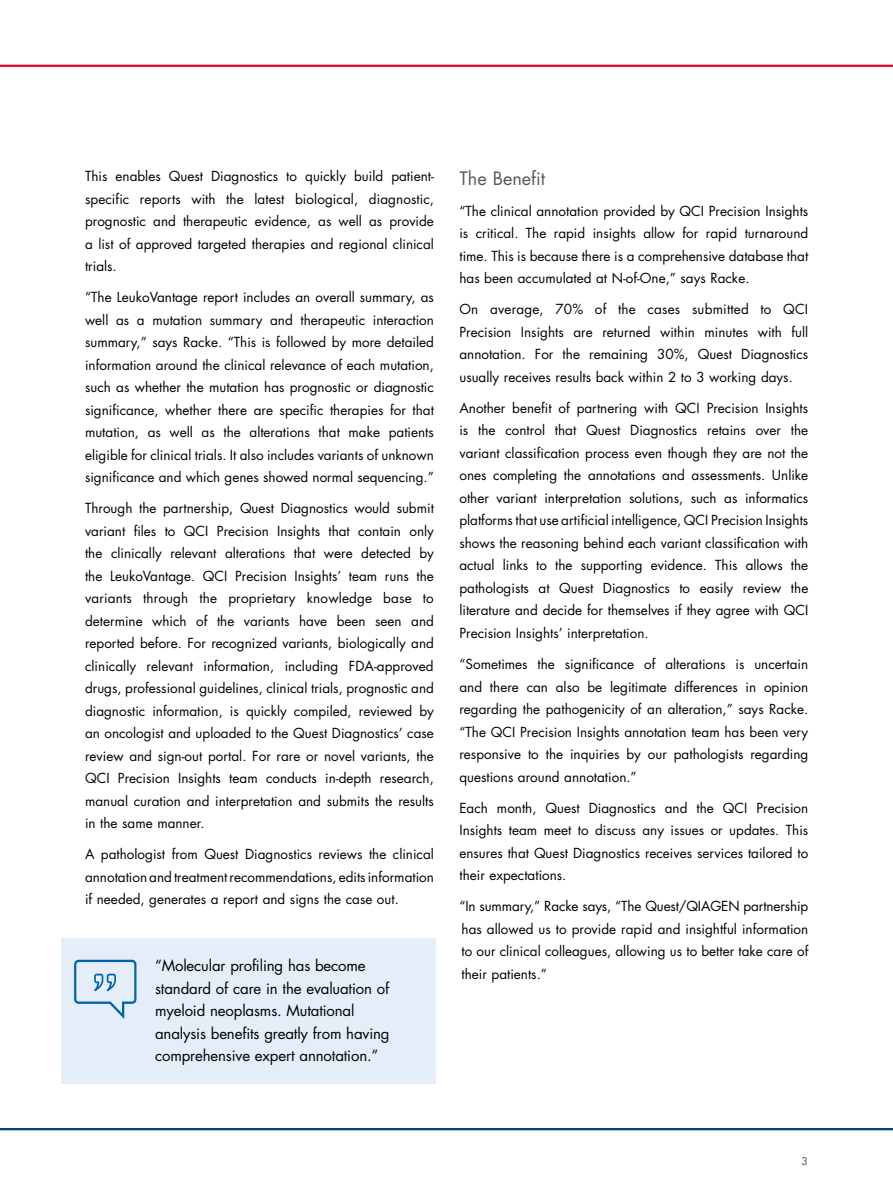
<style>
.page{position:relative;width:893px;height:1191px;background:#fff}
.page>*{position:absolute;margin:0;border:0;box-sizing:border-box;transform-origin:0 0}
.t1{font:18px "Futura Std";color:#58585a}
.t2{font:15px/22.5px "Futura Std";letter-spacing:-.01em;color:#000}
.t3{font:13.5px/22.5px "Futura Std";color:#000;text-align:justify}
.t4{font:10.5px "Futura Std";color:#58585a}
</style>
<div class="page">
<hr style="left:0;top:65px;width:893px;height:2px;background:#e20030">
<hr style="left:0;top:1128px;width:893px;height:2px;background:#004178">
<div style="left:61px;top:938px;width:375px;height:145px;background:#e5eef8"></div>
<svg style="left:74px;top:959px;width:62px;height:60px"></svg>
<p class="t3" style="left:85px;top:165px;width:350px">This enables Quest Diagnostics to quickly build patient&shy;specific reports with the latest biological, diagnostic, prognostic and therapeutic evidence, as well as provide a list of approved targeted therapies and regional clinical trials.</p>
<p class="t3" style="left:85px;top:286px;width:350px">“The LeukoVantage report includes an overall summary, as well as a mutation summary and therapeutic interaction summary,” says Racke. “This is followed by more detailed information around the clinical relevance of each mutation, such as whether the mutation has prognostic or diagnostic significance, whether there are specific therapies for that mutation, as well as the alterations that make patients eligible for clinical trials. It also includes variants of unknown significance and which genes showed normal sequencing.”</p>
<p class="t3" style="left:85px;top:497px;width:350px">Through the partnership, Quest Diagnostics would submit variant files to QCI Precision Insights that contain only the clinically relevant alterations that were detected by the LeukoVantage. QCI Precision Insights’ team runs the variants through the proprietary knowledge base to determine which of the variants have been seen and reported before. For recognized variants, biologically and clinically relevant information, including FDA-approved drugs, professional guidelines, clinical trials, prognostic and diagnostic information, is quickly compiled, reviewed by an oncologist and uploaded to the Quest Diagnostics’ case review and sign-out portal. For rare or novel variants, the QCI Precision Insights team conducts in-depth research, manual curation and interpretation and submits the results in the same manner.</p>
<p class="t3" style="left:85px;top:843px;width:350px">A pathologist from Quest Diagnostics reviews the clinical annotation and treatment recommendations, edits information if needed, generates a report and signs the case out.</p>
<p class="t2" style="left:155px;top:954px;width:236px">“Molecular profiling has become standard of care in the evaluation of myeloid neoplasms. Mutational analysis benefits greatly from having comprehensive expert annotation.”</p>
<h1 class="t1" style="left:459px;top:167px;width:87px">The Benefit</h1>
<p class="t3" style="left:459px;top:200px;width:350px">“The clinical annotation provided by QCI Precision Insights is critical. The rapid insights allow for rapid turnaround time. This is because there is a comprehensive database that has been accumulated at N-of-One,” says Racke.</p>
<p class="t3" style="left:459px;top:298px;width:350px">On average, 70% of the cases submitted to QCI Precision Insights are returned within minutes with full annotation. For the remaining 30%, Quest Diagnostics usually receives results back within 2 to 3 working days.</p>
<p class="t3" style="left:459px;top:397px;width:350px">Another benefit of partnering with QCI Precision Insights is the control that Quest Diagnostics retains over the variant classification process even though they are not the ones completing the annotations and assessments. Unlike other variant interpretation solutions, such as informatics platforms that use artificial intelligence, QCI Precision Insights shows the reasoning behind each variant classification with actual links to the supporting evidence. This allows the pathologists at Quest Diagnostics to easily review the literature and decide for themselves if they agree with QCI Precision Insights’ interpretation.</p>
<p class="t3" style="left:459px;top:653px;width:350px">“Sometimes the significance of alterations is uncertain and there can also be legitimate differences in opinion regarding the pathogenicity of an alteration,” says Racke. “The QCI Precision Insights annotation team has been very responsive to the inquiries by our pathologists regarding questions around annotation.”</p>
<p class="t3" style="left:459px;top:796px;width:350px">Each month, Quest Diagnostics and the QCI Precision Insights team meet to discuss any issues or updates. This ensures that Quest Diagnostics receives services tailored to their expectations.</p>
<p class="t3" style="left:459px;top:895px;width:350px">“In summary,” Racke says, “The Quest/QIAGEN partnership has allowed us to provide rapid and insightful information to our clinical colleagues, allowing us to better take care of their patients.”</p>
<p class="t4" style="left:801px;top:1154px;width:8px">3</p>
</div>
